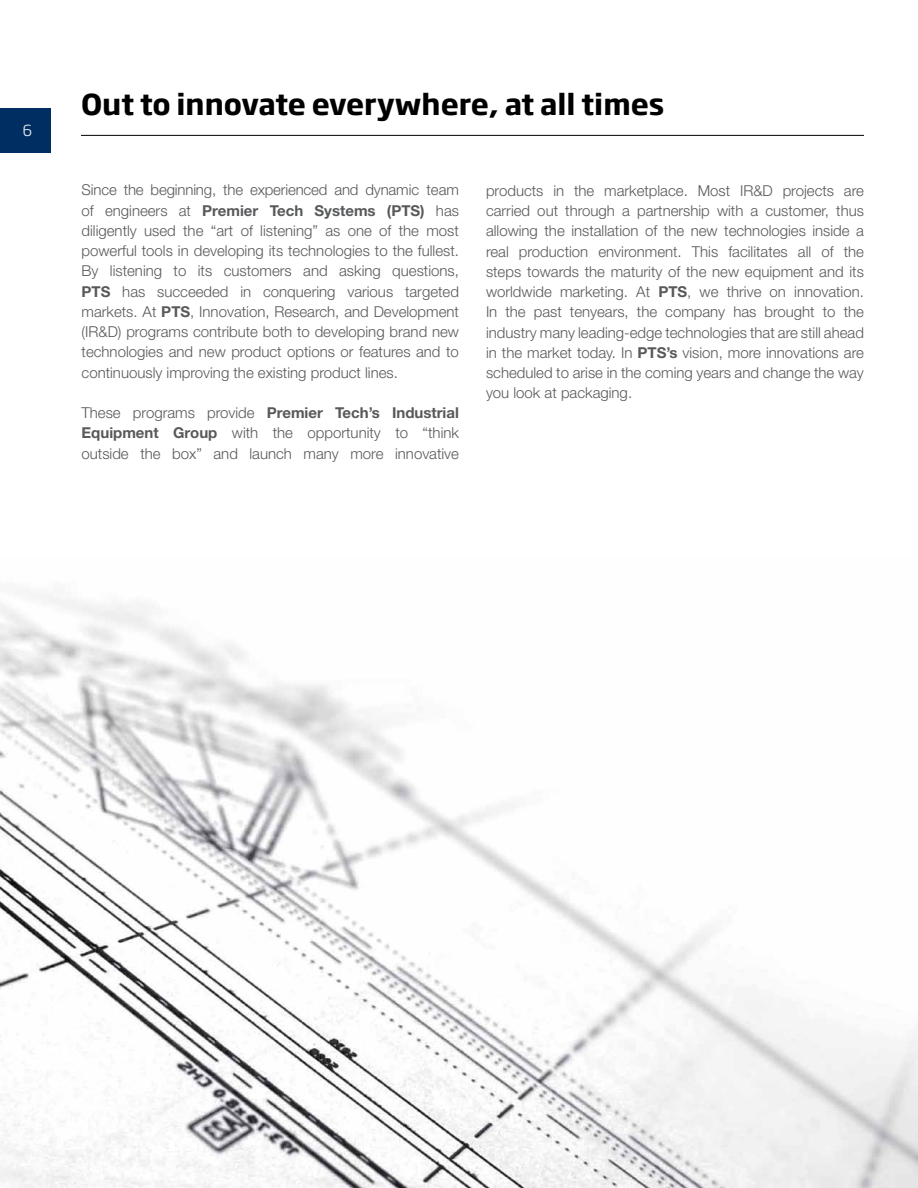
<style>
.page{position:relative;width:918px;height:1188px;background:#fff}
.page>*{position:absolute;margin:0;border:0;box-sizing:border-box;transform-origin:0 0}
.t1{font:700 28.5px "Soho Gothic Pro";color:#000}
.t2{font:300 15px/20.2px "Helvetica Neue LT Std";color:#58595b;text-align:justify}
.t3{font:300 15px "Soho Gothic Pro";color:#fff}
.s1{font-weight:700}
</style>
<div class="page">
<div style="left:0;top:108px;width:51px;height:45px;background:#002d62"></div>
<hr style="left:81px;top:135px;width:783px;height:1px;background:#000">
<img style="left:0;top:595px;width:918px;height:593px">
<p class="t3" style="left:23px;top:118px;width:11px">6</p>
<h1 class="t1" style="left:81px;top:81px;width:585px">Out to innovate everywhere, at all times</h1>
<p class="t2" style="left:82px;top:180px;width:379px">Since the beginning, the experienced and dynamic team of engineers at <span class="s1">Premier Tech Systems (PTS)</span> has diligently used the “art of listening” as one of the most powerful tools in developing its technologies to the fullest.<br>By listening to its customers and asking questions, <span class="s1">PTS</span> has succeeded in conquering various targeted markets. At <span class="s1">PTS</span>, Innovation, Research, and Development (IR&amp;D) programs contribute both to developing brand new technologies and new product options or features and to continuously improving the existing product lines.</p>
<p class="t2" style="left:82px;top:402px;width:379px">These programs provide <span class="s1">Premier Tech’s Industrial Equipment Group</span> with the opportunity to “think outside the box” and launch many more innovative</p>
<p class="t2" style="left:486px;top:180px;width:380px">products in the marketplace. Most IR&amp;D projects are carried out through a partnership with a customer, thus allowing the installation of the new technologies inside a real production environment. This facilitates all of the steps towards the maturity of the new equipment and its worldwide marketing. At <span class="s1">PTS</span>, we thrive on innovation.<br>In the past tenyears, the company has brought to the industry many leading-edge technologies that are still ahead in the market today. In <span class="s1">PTS’s</span> vision, more innovations are scheduled to arise in the coming years and change the way you look at packaging.</p>
</div>
